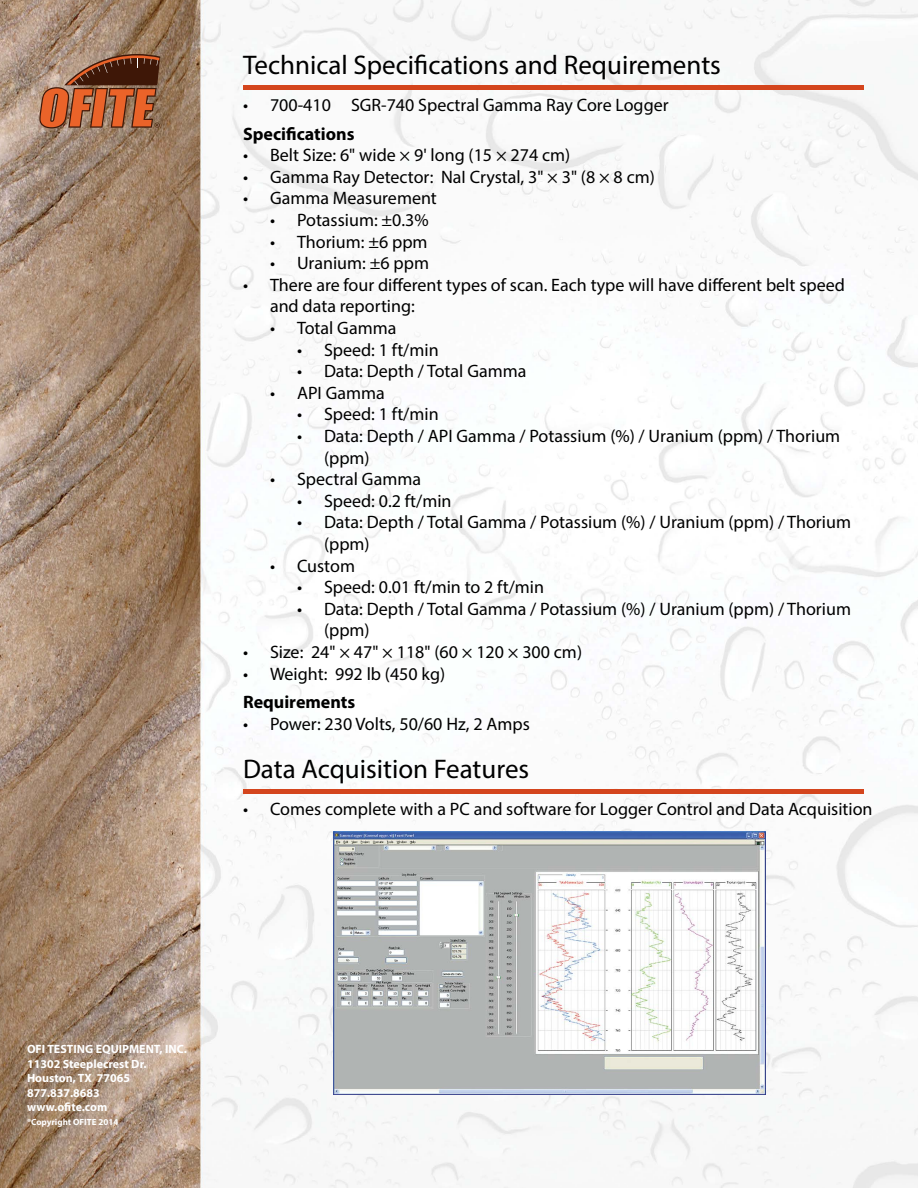
<style>
.page{position:relative;width:918px;height:1188px;background:#fff}
.page>*{position:absolute;margin:0;border:0;box-sizing:border-box;transform-origin:0 0}
.t1{font:27px "Myriad Pro";color:#000}
.t2{font:18px/21.6px "Myriad Pro";color:#000}
.t3{font:700 18px "Myriad Pro";color:#000}
.t4{font:700 12px/14.4px "Myriad Pro";color:#fff}
.t5{font:700 9px "Myriad Pro";color:#fff}
</style>
<div class="page">
<img style="left:0;top:0;width:918px;height:1188px">
<svg style="left:39px;top:54px;width:121px;height:74px;background:#9c5b3c"></svg>
<img style="left:333px;top:831px;width:432px;height:264px">
<hr style="left:243px;top:85px;width:621px;height:4px;background:#d4451d">
<hr style="left:243px;top:789px;width:621px;height:4px;background:#d4451d">
<h1 class="t1" style="left:243px;top:49px;width:479px">Technical Specifications and Requirements</h1>
<p class="t2" style="left:243px;top:94px;width:427px">• 700-410 SGR-740 Spectral Gamma Ray Core Logger</p>
<p class="t3" style="left:243px;top:122px;width:113px">Specifications</p>
<p class="t2" style="left:243px;top:144px;width:329px">• Belt Size: 6" wide × 9' long (15 × 274 cm)</p>
<p class="t2" style="left:243px;top:166px;width:413px">• Gamma Ray Detector: NaI Crystal, 3" × 3" (8 × 8 cm)</p>
<p class="t2" style="left:243px;top:187px;width:195px">• Gamma Measurement</p>
<p class="t2" style="left:270px;top:209px;width:160px">• Potassium: ±0.3%</p>
<p class="t2" style="left:270px;top:231px;width:159px">• Thorium: ±6 ppm</p>
<p class="t2" style="left:270px;top:252px;width:161px">• Uranium: ±6 ppm</p>
<p class="t2" style="left:270px;top:274px;width:576px;text-indent:-27px">• There are four different types of scan. Each type will have different belt speed and data reporting:</p>
<p class="t2" style="left:270px;top:317px;width:128px">• Total Gamma</p>
<p class="t2" style="left:297px;top:339px;width:143px">• Speed: 1 ft/min</p>
<p class="t2" style="left:297px;top:360px;width:231px">• Data: Depth / Total Gamma</p>
<p class="t2" style="left:270px;top:382px;width:116px">• API Gamma</p>
<p class="t2" style="left:297px;top:403px;width:143px">• Speed: 1 ft/min</p>
<p class="t2" style="left:324px;top:425px;width:518px;text-indent:-27px">• Data: Depth / API Gamma / Potassium (%) / Uranium (ppm) / Thorium (ppm)</p>
<p class="t2" style="left:270px;top:468px;width:153px">• Spectral Gamma</p>
<p class="t2" style="left:297px;top:490px;width:156px">• Speed: 0.2 ft/min</p>
<p class="t2" style="left:324px;top:511px;width:529px;text-indent:-27px">• Data: Depth / Total Gamma / Potassium (%) / Uranium (ppm) / Thorium (ppm)</p>
<p class="t2" style="left:270px;top:555px;width:87px">• Custom</p>
<p class="t2" style="left:297px;top:576px;width:249px">• Speed: 0.01 ft/min to 2 ft/min</p>
<p class="t2" style="left:324px;top:598px;width:529px;text-indent:-27px">• Data: Depth / Total Gamma / Potassium (%) / Uranium (ppm) / Thorium (ppm)</p>
<p class="t2" style="left:243px;top:641px;width:341px">• Size: 24" × 47" × 118" (60 × 120 × 300 cm)</p>
<p class="t2" style="left:243px;top:663px;width:204px">• Weight: 992 lb (450 kg)</p>
<p class="t3" style="left:243px;top:690px;width:114px">Requirements</p>
<p class="t2" style="left:243px;top:713px;width:288px">• Power: 230 Volts, 50/60 Hz, 2 Amps</p>
<h1 class="t1" style="left:243px;top:753px;width:288px">Data Acquisition Features</h1>
<p class="t2" style="left:243px;top:797px;width:631px">• Comes complete with a PC and software for Logger Control and Data Acquisition</p>
<p class="t4" style="left:27px;top:1042px;width:161px">OFI TESTING EQUIPMENT, INC.<br>11302 Steeplecrest Dr.<br>Houston, TX 77065<br>877.837.8683<br>www.ofite.com</p>
<p class="t5" style="left:27px;top:1116px;width:93px">®Copyright OFITE 2014</p>
</div>
